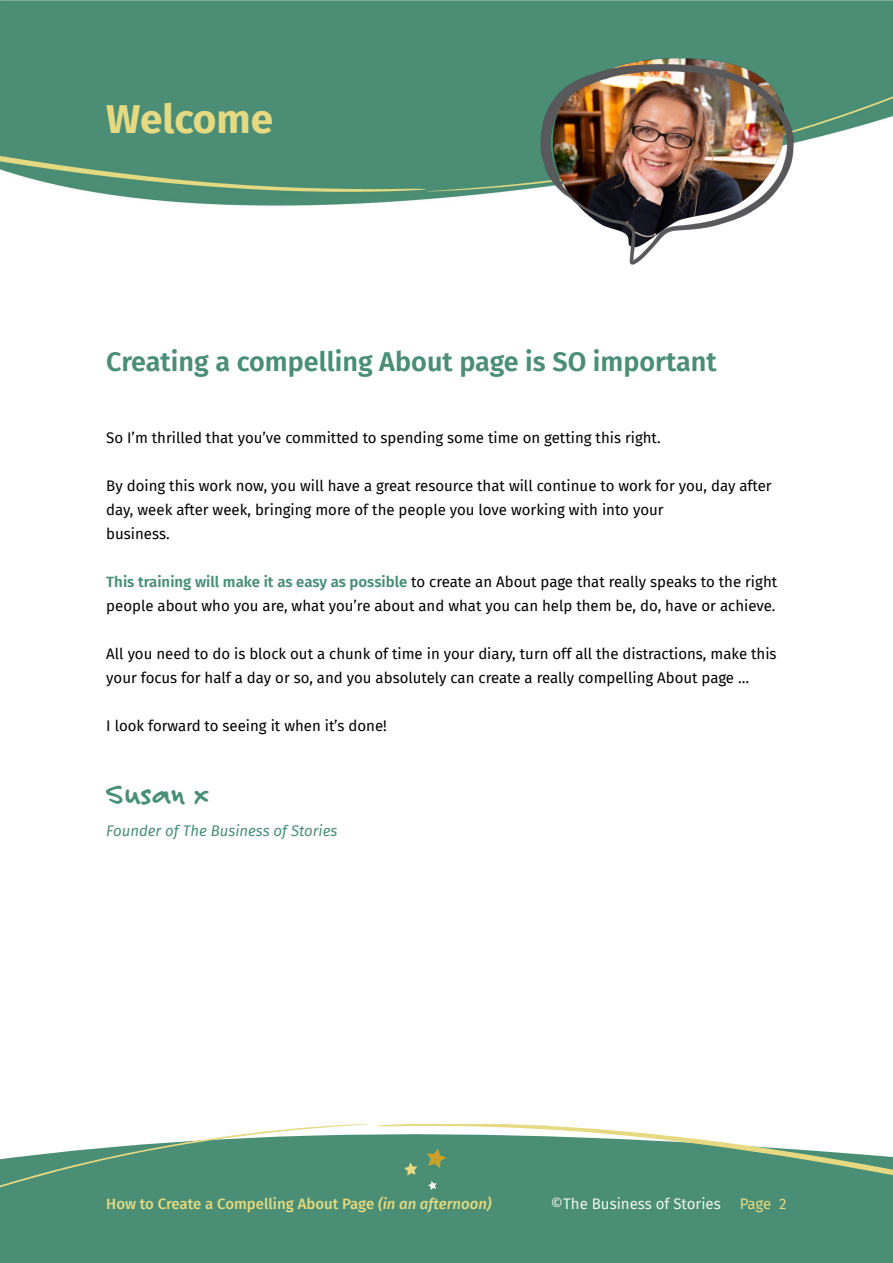
<style>
.page{position:relative;width:893px;height:1263px;background:#fff}
.page>*{position:absolute;margin:0;border:0;box-sizing:border-box;transform-origin:0 0}
.t1{font:700 40.5px "Fira Sans";color:#e5da81}
.t2{font:700 31.5px "Felt Tip Roman";color:#488f76}
.t3{font:600 27px "Fira Sans";color:#4a8e76}
.t4{font:15px/24px "Fira Sans";color:#000}
.t5{font:500 15px "Fira Sans";color:#e5da81}
.t6{font:italic 15px "Fira Sans";color:#4a8e76}
.t7{font:15px "Fira Sans";color:#f5f3f2}
.t8{font:15px "Fira Sans";color:#e5da81}
.s1{font-weight:600;color:#4a8e76}
.s2{font-style:italic}
</style>
<div class="page">
<svg style="left:0;top:1124px;width:893px;height:139px;fill:#4a8f75"></svg>
<svg style="left:427px;top:1148px;width:19px;height:20px"></svg>
<svg style="left:404px;top:1162px;width:13px;height:13px"></svg>
<svg style="left:428px;top:1181px;width:9px;height:9px"></svg>
<img style="left:0;top:0;width:893px;height:206px">
<img style="left:534px;top:48px;width:274px;height:217px">
<h1 class="t1" style="left:106px;top:85px;width:168px">Welcome</h1>
<h3 class="t3" style="left:106px;top:339px;width:612px">Creating a compelling About page is SO important</h3>
<p class="t4" style="left:106px;top:425px;width:556px">So I’m thrilled that you’ve committed to spending some time on getting this right.</p>
<p class="t4" style="left:106px;top:473px;width:667px">By doing this work now, you will have a great resource that will continue to work for you, day after day, week after week, bringing more of the people you love working with into your<br>business.</p>
<p class="t4" style="left:106px;top:569px;width:672px"><span class="s1">This training will make it as easy as possible</span> to create an About page that really speaks to the right people about who you are, what you’re about and what you can help them be, do, have or achieve.</p>
<p class="t4" style="left:106px;top:641px;width:672px">All you need to do is block out a chunk of time in your diary, turn off all the distractions, make this your focus for half a day or so, and you absolutely can create a really compelling About page …</p>
<p class="t4" style="left:106px;top:713px;width:282px">I look forward to seeing it when it’s done!</p>
<h2 class="t2" style="left:106px;top:772px;width:104px">Susan x</h2>
<p class="t6" style="left:106px;top:819px;width:233px">Founder of The Business of Stories</p>
<p class="t5" style="left:106px;top:1192px;width:387px">How to Create a Compelling About Page <span class="s2">(in an afternoon)</span></p>
<p class="t7" style="left:551px;top:1192px;width:171px">©The Business of Stories</p>
<p class="t8" style="left:740px;top:1192px;width:49px">Page 2</p>
</div>
